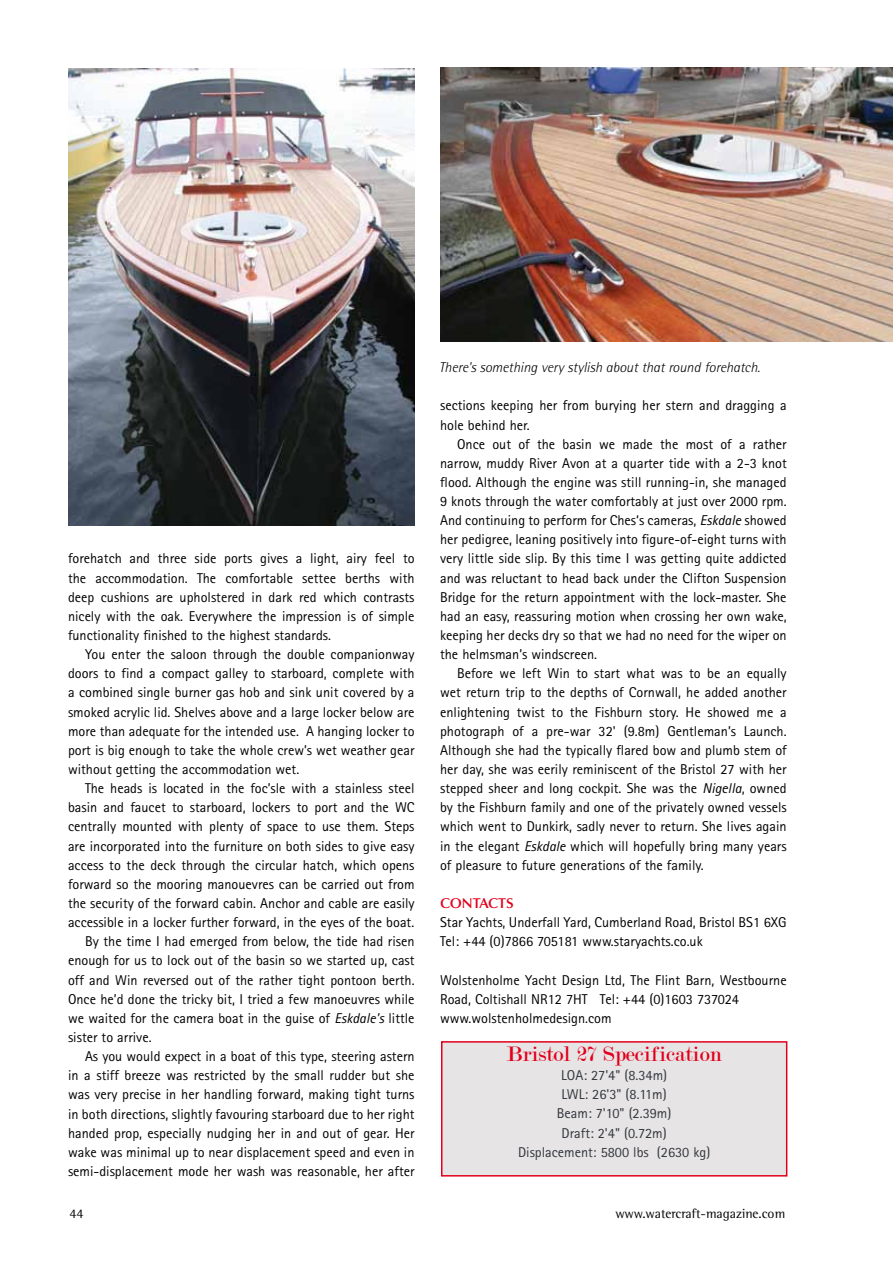
<style>
.page{position:relative;width:893px;height:1263px;background:#fff}
.page>*{position:absolute;margin:0;border:0;box-sizing:border-box;transform-origin:0 0}
.t1{font:22.5px "Modern";color:#e2001c}
.t2{font:14.25px/19.2px "Rotis Sans Serif";color:#000;text-align:justify}
.t3{font:14.25px/19.2px "Rotis Sans Serif";color:#31353c;text-align:center}
.t4{font:italic 300 14.25px "Rotis Semi Sans";color:#000}
.t5{font:600 14.25px "Optima";color:#e2001c}
.t6{font:13.5px "Rotis Semi Serif";color:#000}
.s1{font-style:italic}
</style>
<div class="page">
<img style="left:68px;top:68px;width:347px;height:457px">
<div style="left:442px;top:1042px;width:345px;height:134px;background:#e6e4e4"></div>
<div style="left:441px;top:1041px;width:346px;height:135px;border:2px solid #e2001c"></div>
<img style="left:440px;top:68px;width:453px;height:274px">
<p class="t2" style="left:68px;top:549px;width:348px">forehatch and three side ports gives a light, airy feel to the accommodation. The comfortable settee berths with deep cushions are upholstered in dark red which contrasts nicely with the oak. Everywhere the impression is of simple functionality finished to the highest standards.</p>
<p class="t2" style="left:68px;top:645px;width:348px;text-indent:17px">You enter the saloon through the double companionway doors to find a compact galley to starboard, complete with a combined single burner gas hob and sink unit covered by a smoked acrylic lid. Shelves above and a large locker below are more than adequate for the intended use. A hanging locker to port is big enough to take the whole crew’s wet weather gear without getting the accommodation wet.</p>
<p class="t2" style="left:85px;top:779px;width:331px">The heads is located in the foc’sle with a stainless steel</p>
<p class="t2" style="left:68px;top:798px;width:348px">basin and faucet to starboard, lockers to port and the WC</p>
<p class="t2" style="left:68px;top:817px;width:348px">centrally mounted with plenty of space to use them. Steps</p>
<p class="t2" style="left:68px;top:836px;width:348px">are incorporated into the furniture on both sides to give easy</p>
<p class="t2" style="left:68px;top:855px;width:348px">access to the deck through the circular hatch, which opens</p>
<p class="t2" style="left:68px;top:874px;width:348px">forward so the mooring manouevres can be carried out from</p>
<p class="t2" style="left:68px;top:893px;width:348px">the security of the forward cabin. Anchor and cable are easily</p>
<p class="t2" style="left:68px;top:912px;width:348px">accessible in a locker further forward, in the eyes of the boat.</p>
<p class="t2" style="left:85px;top:932px;width:331px">By the time I had emerged from below, the tide had risen</p>
<p class="t2" style="left:68px;top:951px;width:348px">enough for us to lock out of the basin so we started up, cast</p>
<p class="t2" style="left:68px;top:970px;width:348px">off and Win reversed out of the rather tight pontoon berth.</p>
<p class="t2" style="left:68px;top:989px;width:348px">Once he’d done the tricky bit, I tried a few manoeuvres while</p>
<p class="t2" style="left:68px;top:1008px;width:348px">we waited for the camera boat in the guise of <span class="s1">Eskdale's</span> little</p>
<p class="t2" style="left:68px;top:1027px;width:85px">sister to arrive.</p>
<p class="t2" style="left:85px;top:1046px;width:331px">As you would expect in a boat of this type, steering astern</p>
<p class="t2" style="left:68px;top:1066px;width:348px">in a stiff breeze was restricted by the small rudder but she</p>
<p class="t2" style="left:68px;top:1085px;width:348px">was very precise in her handling forward, making tight turns</p>
<p class="t2" style="left:68px;top:1104px;width:348px">in both directions, slightly favouring starboard due to her right</p>
<p class="t2" style="left:68px;top:1123px;width:348px">handed prop, especially nudging her in and out of gear. Her</p>
<p class="t2" style="left:68px;top:1142px;width:348px">wake was minimal up to near displacement speed and even in</p>
<p class="t2" style="left:68px;top:1161px;width:348px">semi-displacement mode her wash was reasonable, her after</p>
<p class="t4" style="left:439px;top:359px;width:323px">There's something very stylish about that round forehatch.</p>
<p class="t2" style="left:440px;top:396px;width:348px">sections keeping her from burying her stern and dragging a hole behind her.</p>
<p class="t2" style="left:440px;top:434px;width:348px;text-indent:17px">Once out of the basin we made the most of a rather narrow, muddy River Avon at a quarter tide with a 2-3 knot flood. Although the engine was still running-in, she managed 9 knots through the water comfortably at just over 2000 rpm.<br>And continuing to perform for Ches‘s cameras, <span class="s1">Eskdale</span> showed her pedigree, leaning positively into figure-of-eight turns with very little side slip. By this time I was getting quite addicted and was reluctant to head back under the Clifton Suspension Bridge for the return appointment with the lock-master. She had an easy, reassuring motion when crossing her own wake, keeping her decks dry so that we had no need for the wiper on the helmsman’s windscreen.</p>
<p class="t2" style="left:440px;top:664px;width:348px;text-indent:17px">Before we left Win to start what was to be an equally wet return trip to the depths of Cornwall, he added another enlightening twist to the Fishburn story. He showed me a photograph of a pre-war 32' (9.8m) Gentleman’s Launch.<br>Although she had the typically flared bow and plumb stem of her day, she was eerily reminiscent of the Bristol 27 with her stepped sheer and long cockpit. She was the <span class="s1">Nigella</span>, owned by the Fishburn family and one of the privately owned vessels which went to Dunkirk, sadly never to return. She lives again in the elegant <span class="s1">Eskdale</span> which will hopefully bring many years of pleasure to future generations of the family.</p>
<p class="t5" style="left:440px;top:895px;width:75px">CONTACTS</p>
<p class="t2" style="left:440px;top:913px;width:348px">Star Yachts, Underfall Yard, Cumberland Road, Bristol BS1 6XG<br>Tel: +44 (0)7866 705181 www.staryachts.co.uk</p>
<p class="t2" style="left:440px;top:970px;width:348px;text-align:left">Wolstenholme Yacht Design Ltd, The Flint Barn, Westbourne<br>Road, Coltishall NR12 7HT Tel: +44 (0)1603 737024 www.wolstenholmedesign.com</p>
<h1 class="t1" style="left:507px;top:1043px;width:217px">Bristol 27 Specification</h1>
<p class="t3" style="left:518px;top:1065px;width:194px">LOA: 27'4" (8.34m)<br>LWL: 26'3" (8.11m)<br>Beam: 7'10" (2.39m)<br>Draft: 2'4" (0.72m)<br>Displacement: 5800 lbs (2630 kg)</p>
<p class="t6" style="left:70px;top:1206px;width:16px">44</p>
<p class="t6" style="left:615px;top:1205px;width:171px">www.watercraft-magazine.com</p>
</div>
